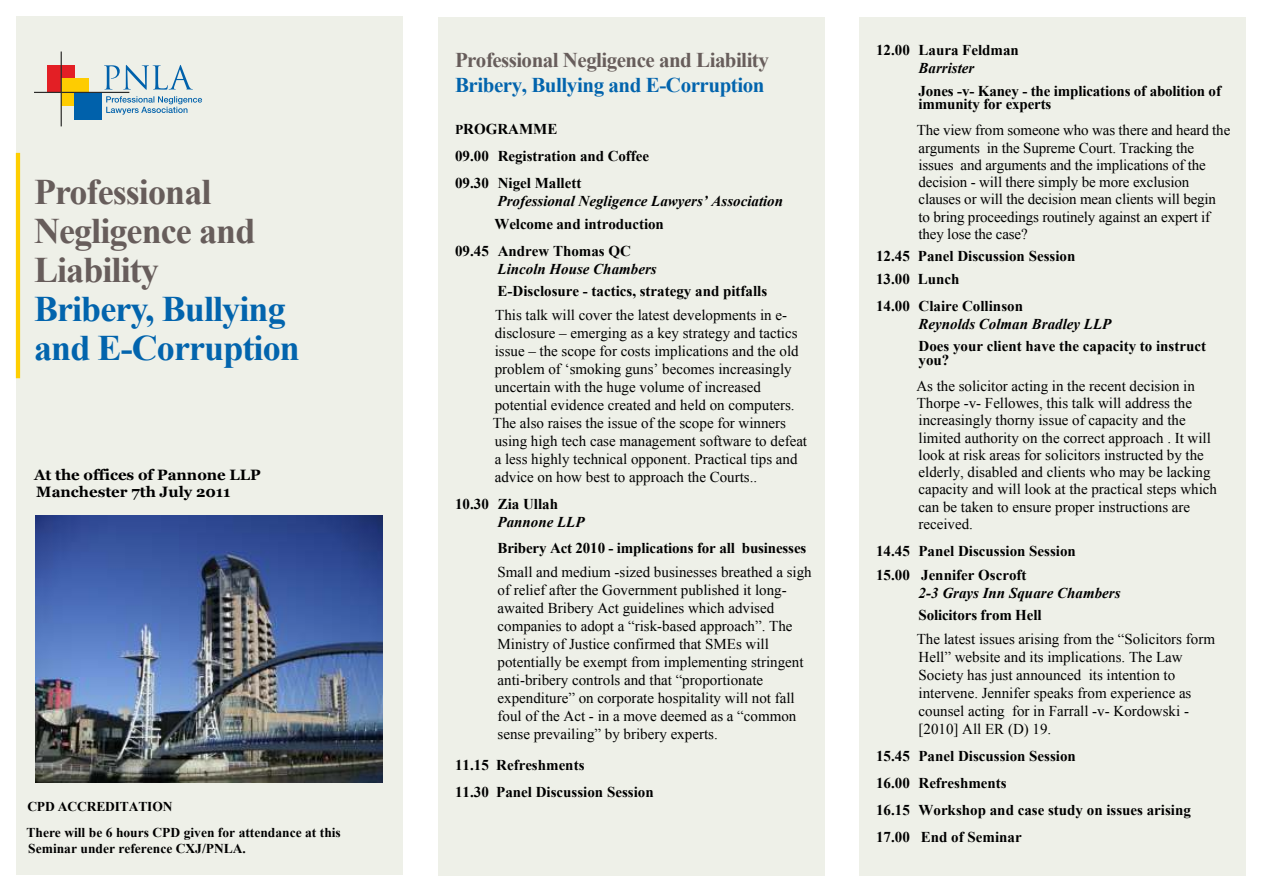
<style>
.page{position:relative;width:1263px;height:893px;background:#fff}
.page>*{position:absolute;margin:0;border:0;box-sizing:border-box;transform-origin:0 0}
.t1{font:700 36px/39px "Times New Roman";letter-spacing:-.025em;color:#675d5b}
.t2{font:700 36px/39px "Times New Roman";letter-spacing:-.025em;color:#0264ad}
.t3{font:700 21px "Times New Roman";letter-spacing:-.025em;color:#675d5b}
.t4{font:700 21px "Times New Roman";letter-spacing:-.02em;color:#0264ad}
.t5{font:15px/18px "Times New Roman";color:#000}
.t6{font:700 15px/27px "Times New Roman";color:#000}
.t7{font:italic 700 15px "Times New Roman";color:#000}
.t8{font:700 15px/16.5px "Georgia";color:#000}
.t9{font:700 13.5px/26px "Times New Roman";color:#000}
.s1{font-size:13.5px}
</style>
<div class="page">
<div style="left:16px;top:16px;width:387px;height:859px;background:#eef0e8"></div>
<div style="left:48px;top:65px;width:27px;height:27px;background:#e31f25"></div>
<div style="left:61px;top:79px;width:28px;height:27px;background:#fecc01"></div>
<div style="left:75px;top:92px;width:27px;height:28px;background:#0061ab"></div>
<hr style="left:61px;top:52px;width:1px;height:74px;background:#2b2b2a">
<hr style="left:34px;top:92px;width:95px;height:1px;background:#2b2b2a">
<svg style="left:104px;top:65px;width:89px;height:25px"></svg>
<svg style="left:106px;top:96px;width:96px;height:19px"></svg>
<hr style="left:16px;top:153px;width:4px;height:225px;background:#fece01">
<div style="left:859px;top:17px;width:387px;height:859px;background:#eef0e8"></div>
<div style="left:438px;top:17px;width:387px;height:859px;background:#eef0e8"></div>
<img style="left:36px;top:516px;width:347px;height:267px">
<h1 class="t1" style="left:34px;top:176px;width:223px">Professional<br>Negligence and<br>Liability</h1>
<h1 class="t2" style="left:34px;top:293px;width:267px">Bribery, Bullying and E-Corruption</h1>
<p class="t8" style="left:34px;top:468px;width:228px">At the offices of Pannone LLP<br>Manchester 7th July 2011</p>
<p class="t9" style="left:26px;top:795px;width:316px">CPD ACCREDITATION<br>There will be 6 hours CPD given for attendance at this</p>
<p class="t9" style="left:28px;top:837px;width:219px">Seminar under reference CXJ/PNLA.</p>
<h2 class="t3" style="left:455px;top:53px;width:315px">Professional Negligence and Liability</h2>
<h2 class="t4" style="left:455px;top:78px;width:311px">Bribery, Bullying and E-Corruption</h2>
<p class="t6" style="left:455px;top:117px;width:196px"><span class="s1">P</span>ROGRAMME<br>09.00 Registration and Coffee<br>09.30 Nigel Mallett</p>
<p class="t7" style="left:497px;top:196px;width:287px">Professional Negligence Lawyers’ Association</p>
<p class="t6" style="left:455px;top:212px;width:210px;text-indent:40px">Welcome and introduction<br>09.45 Andrew Thomas QC</p>
<p class="t7" style="left:497px;top:263px;width:161px">Lincoln House Chambers</p>
<p class="t6" style="left:497px;top:279px;width:271px">E-Disclosure - tactics, strategy and pitfalls</p>
<p class="t5" style="left:493px;top:307px;width:316px">This talk will cover the latest developments in e&shy;disclosure – emerging as a key strategy and tactics issue – the scope for costs implications and the old problem of ‘smoking guns’ becomes increasingly uncertain with the huge volume of increased potential evidence created and held on computers.<br>The also raises the issue of the scope for winners using high tech case management software to defeat a less highly technical opponent. Practical tips and advice on how best to approach the Courts..</p>
<p class="t6" style="left:455px;top:492px;width:105px">10.30 Zia Ullah</p>
<p class="t7" style="left:497px;top:517px;width:89px">Pannone LLP</p>
<p class="t6" style="left:497px;top:536px;width:310px">Bribery Act 2010 - implications for all businesses</p>
<p class="t5" style="left:497px;top:564px;width:316px">Small and medium -sized businesses breathed a sigh of relief after the Government published it long&shy;awaited Bribery Act guidelines which advised companies to adopt a “risk-based approach”. The Ministry of Justice confirmed that SMEs will potentially be exempt from implementing stringent anti-bribery controls and that “proportionate expenditure” on corporate hospitality will not fall foul of the Act - in a move deemed as a “common sense prevailing” by bribery experts.</p>
<p class="t6" style="left:455px;top:753px;width:200px">11.15 Refreshments<br>11.30 Panel Discussion Session</p>
<p class="t6" style="left:876px;top:38px;width:144px">12.00 Laura Feldman</p>
<p class="t7" style="left:918px;top:63px;width:57px">Barrister</p>
<p class="t6" style="left:918px;top:85px;width:304px;line-height:13.5px">Jones -v- Kaney - the implications of abolition of immunity for experts</p>
<p class="t5" style="left:917px;top:123px;width:315px;line-height:17.2px">The view from someone who was there and heard the arguments in the Supreme Court. Tracking the issues and arguments and the implications of the decision - will there simply be more exclusion clauses or will the decision mean clients will begin<br>to bring proceedings routinely against an expert if they lose the case?</p>
<p class="t6" style="left:876px;top:247px;width:201px;line-height:22.5px">12.45 Panel Discussion Session<br>13.00 Lunch</p>
<p class="t6" style="left:876px;top:294px;width:149px">14.00 Claire Collinson</p>
<p class="t7" style="left:918px;top:319px;width:194px">Reynolds Colman Bradley LLP</p>
<p class="t6" style="left:918px;top:341px;width:289px;line-height:13.5px">Does your client have the capacity to instruct you?</p>
<p class="t5" style="left:916px;top:379px;width:302px;line-height:17.2px">As the solicitor acting in the recent decision in Thorpe -v- Fellowes, this talk will address the increasingly thorny issue of capacity and the limited authority on the correct approach . It will look at risk areas for solicitors instructed by the elderly, disabled and clients who may be lacking capacity and will look at the practical steps which can be taken to ensure proper instructions are received.</p>
<p class="t6" style="left:876px;top:540px;width:201px;line-height:24px">14.45 Panel Discussion Session<br>15.00 Jennifer Oscroft</p>
<p class="t7" style="left:918px;top:588px;width:203px">2-3 Grays Inn Square Chambers</p>
<p class="t6" style="left:918px;top:603px;width:124px">Solicitors from Hell</p>
<p class="t5" style="left:917px;top:632px;width:300px">The latest issues arising from the “Solicitors form Hell” website and its implications. The Law Society has just announced its intention to intervene. Jennifer speaks from experience as counsel acting for in Farrall -v- Kordowski - [2010] All ER (D) 19.</p>
<p class="t6" style="left:876px;top:744px;width:316px">15.45 Panel Discussion Session<br>16.00 Refreshments<br>16.15 Workshop and case study on issues arising<br>17.00 End of Seminar</p>
</div>
